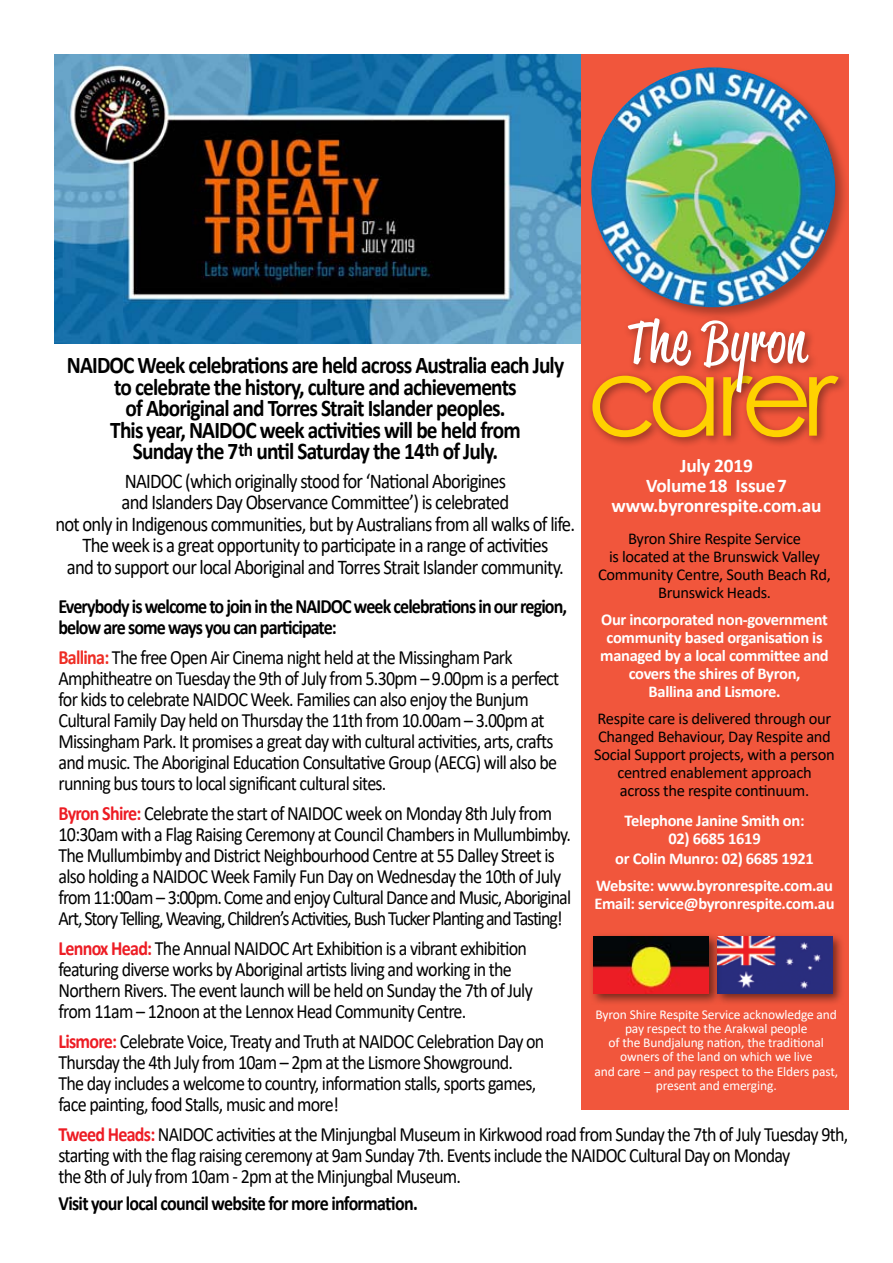
<style>
.page{position:relative;width:893px;height:1263px;background:#fff}
.page>*{position:absolute;margin:0;border:0;box-sizing:border-box;transform-origin:0 0}
.t1{font:700 24px/21.5px "Calibri";letter-spacing:-.04em;color:#000;text-align:center;scale:.89 1}
.t2{font:21px/21.5px "Calibri";letter-spacing:-.04em;color:#000;text-align:center;scale:.89 1}
.t3{font:20.25px/21px "Calibri";letter-spacing:-.04em;color:#000;scale:.89 1}
.t4{font:700 20.25px/21px "Calibri";letter-spacing:-.05em;color:#000;scale:.89 1}
.t5{font:700 19.35px/19.8px "Calibri";letter-spacing:-.01em;color:#fff;text-align:center}
.t6{font:700 16.5px/18px "Calibri";letter-spacing:-.02em;color:#fff;text-align:center}
.t7{font:16.5px/18px "Calibri";letter-spacing:-.02em;color:#000;text-align:center}
.t8{font:13.5px/14.2px "Calibri";letter-spacing:-.01em;color:#fff;text-align:center}
.s1{font-size:19.5px}
.s2{font-weight:700;color:#ee2d24}
.s3{font-weight:700;color:#ed1c24}
</style>
<div class="page">
<img style="left:54px;top:54px;width:528px;height:290px">
<div style="left:582px;top:54px;width:267px;height:1056px;background:#f1563c"></div>
<div style="left:713px;top:932px;width:138px;height:80px;background:#000;opacity:.52"></div>
<img style="left:728px;top:936px;width:105px;height:58px">
<div style="left:590px;top:932px;width:138px;height:80px;background:#000;opacity:.52"></div>
<img style="left:594px;top:936px;width:115px;height:58px">
<div style="left:589px;top:65px;width:266px;height:263px;background:#000;opacity:.3"></div>
<img style="left:591px;top:67px;width:244px;height:240px">
<div style="left:587px;top:370px;width:269px;height:88px;background:#000;opacity:.4"></div>
<div style="left:623px;top:313px;width:203px;height:97px;background:#000;opacity:.4"></div>
<svg style="left:592px;top:318px;width:247px;height:119px"></svg>
<p class="t1" style="left:67px;top:354px;width:560px">NAIDOC Week celebrations are held across Australia each July to celebrate the history, culture and achievements<br>of Aboriginal and Torres Strait Islander peoples.<br>This year, NAIDOC week activities will be held from<br>Sunday the 7<span class="s1">th</span> until Saturday the 14<span class="s1">th</span> of July.</p>
<p class="t2" style="left:55px;top:470px;width:585px">NAIDOC (which originally stood for ‘National Aborigines<br>and Islanders Day Observance Committee’) is celebrated<br>not only in Indigenous communities, but by Australians from all walks of life.<br>The week is a great opportunity to participate in a range of activities<br>and to support our local Aboriginal and Torres Strait Islander community.</p>
<p class="t5" style="left:611px;top:456px;width:211px">July 2019<br>Volume 18 Issue 7 www.byronrespite.com.au</p>
<p class="t7" style="left:598px;top:529px;width:234px">Byron Shire Respite Service<br>is located at the Brunswick Valley<br>Community Centre, South Beach Rd,<br>Brunswick Heads.</p>
<p class="t6" style="left:600px;top:610px;width:230px">Our incorporated non-government community based organisation is managed by a local committee and covers the shires of Byron,<br>Ballina and Lismore.</p>
<p class="t7" style="left:594px;top:709px;width:242px">Respite care is delivered through our Changed Behaviour, Day Respite and Social Support projects, with a person centred enablement approach<br>across the respite continuum.</p>
<p class="t6" style="left:625px;top:811px;width:181px">Telephone Janine Smith on:</p>
<p class="t6" style="left:615px;top:829px;width:200px;line-height:19.5px">02) 6685 1619<br>or Colin Munro: 02) 6685 1921</p>
<p class="t6" style="left:594px;top:876px;width:242px;text-align:left">Website: www.byronrespite.com.au<br>Email: service@byronrespite.com.au</p>
<p class="t4" style="left:58px;top:595px;width:573px">Everybody is welcome to join in the NAIDOC week celebrations in our region, below are some ways you can participate:</p>
<p class="t3" style="left:58px;top:646px;width:564px"><span class="s2">Ballina:</span> The free Open Air Cinema night held at the Missingham Park Amphitheatre on Tuesday the 9th of July from 5.30pm – 9.00pm is a perfect for kids to celebrate NAIDOC Week. Families can also enjoy the Bunjum Cultural Family Day held on Thursday the 11th from 10.00am – 3.00pm at Missingham Park. It promises a great day with cultural activities, arts, crafts and music. The Aboriginal Education Consultative Group (AECG) will also be running bus tours to local significant cultural sites.</p>
<p class="t3" style="left:58px;top:802px;width:577px"><span class="s3">Byron Shire:</span> Celebrate the start of NAIDOC week on Monday 8th July from 10:30am with a Flag Raising Ceremony at Council Chambers in Mullumbimby.<br>The Mullumbimby and District Neighbourhood Centre at 55 Dalley Street is also holding a NAIDOC Week Family Fun Day on Wednesday the 10th of July from 11:00am – 3:00pm. Come and enjoy Cultural Dance and Music, Aboriginal Art, Story Telling, Weaving, Children’s Activities, Bush Tucker Planting and Tasting!</p>
<p class="t3" style="left:58px;top:937px;width:534px"><span class="s3">Lennox Head:</span> The Annual NAIDOC Art Exhibition is a vibrant exhibition featuring diverse works by Aboriginal artists living and working in the Northern Rivers. The event launch will be held on Sunday the 7th of July from 11am – 12noon at the Lennox Head Community Centre.</p>
<p class="t3" style="left:58px;top:1030px;width:547px"><span class="s3">Lismore:</span> Celebrate Voice, Treaty and Truth at NAIDOC Celebration Day on Thursday the 4th July from 10am – 2pm at the Lismore Showground.<br>The day includes a welcome to country, information stalls, sports games, face painting, food Stalls, music and more!</p>
<p class="t3" style="left:58px;top:1123px;width:889px"><span class="s3">Tweed Heads:</span> NAIDOC activities at the Minjungbal Museum in Kirkwood road from Sunday the 7th of July Tuesday 9th, starting with the flag raising ceremony at 9am Sunday 7th. Events include the NAIDOC Cultural Day on Monday<br>the 8th of July from 10am - 2pm at the Minjungbal Museum.</p>
<p class="t4" style="left:58px;top:1192px;width:405px">Visit your local council website for more information.</p>
<p class="t8" style="left:594px;top:1007px;width:245px">Byron Shire Respite Service acknowledge and pay respect to the Arakwal people<br>of the Bundjalung nation, the traditional owners of the land on which we live<br>and care - and pay respect to the Elders past, present and emerging.</p>
</div>
